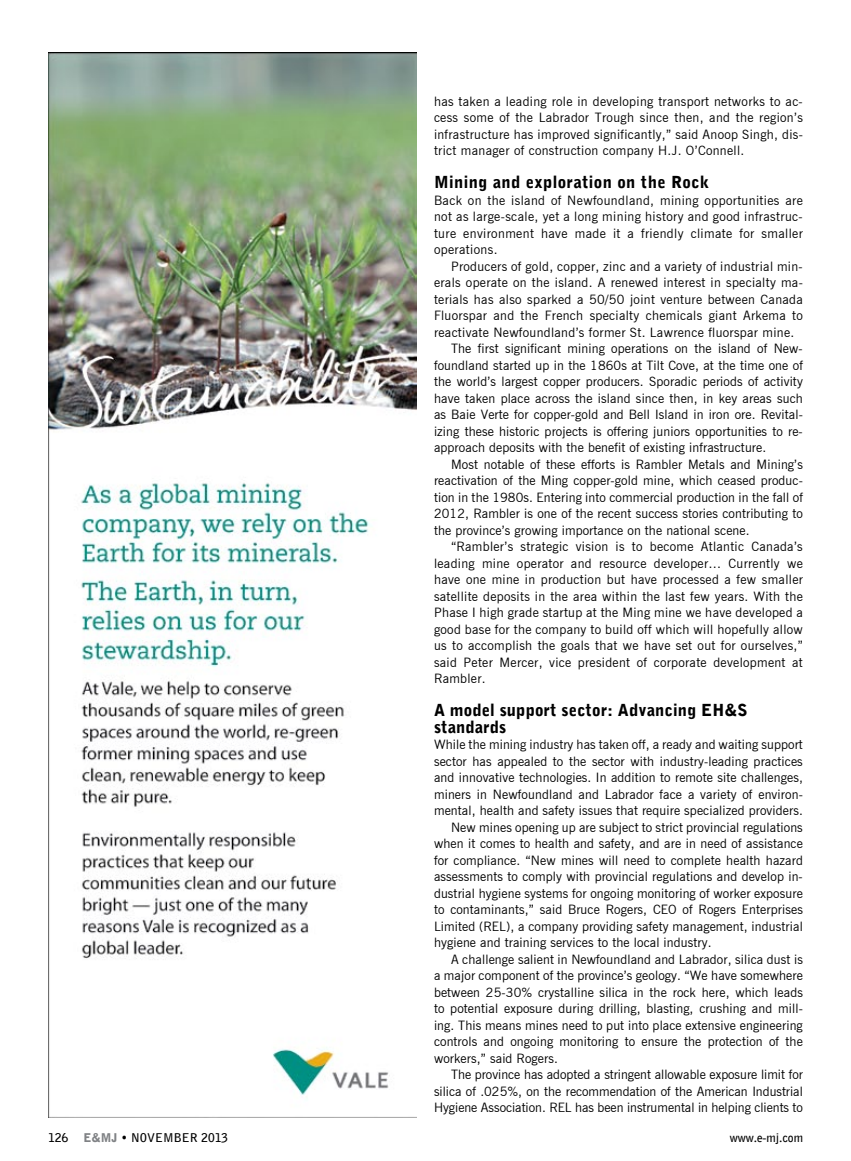
<style>
.page{position:relative;width:851px;height:1161px;background:#fff}
.page>*{position:absolute;margin:0;border:0;box-sizing:border-box;transform-origin:0 0}
.t1{font:900 16.5px/16.5px "Bell Gothic BT";letter-spacing:.01em;color:#000}
.t2{font:12.75px/16.5px "News Gothic BT";letter-spacing:.01em;color:#000;text-align:justify}
.t3{font:700 12px "Bell Gothic BT";color:#000}
.s1{font-weight:900;color:#808285}
.s2{font-weight:900}
</style>
<div class="page">
<img style="left:48px;top:52px;width:369px;height:1065px">
<p class="t2" style="left:434px;top:93px;width:370px">has taken a leading role in developing transport networks to ac&shy;cess some of the Labrador Trough since then, and the region’s infrastructure has improved significantly,” said Anoop Singh, dis&shy;trict manager of construction company H.J. O’Connell.</p>
<p class="t1" style="left:434px;top:174px;width:276px">Mining and exploration on the Rock</p>
<p class="t2" style="left:434px;top:192px;width:370px">Back on the island of Newfoundland, mining opportunities are not as large-scale, yet a long mining history and good infrastruc&shy;ture environment have made it a friendly climate for smaller operations.</p>
<p class="t2" style="left:451px;top:258px;width:353px">Producers of gold, copper, zinc and a variety of industrial min-</p>
<p class="t2" style="left:434px;top:274px;width:370px">erals operate on the island. A renewed interest in specialty ma-</p>
<p class="t2" style="left:434px;top:291px;width:370px">terials has also sparked a 50/50 joint venture between Canada</p>
<p class="t2" style="left:434px;top:307px;width:370px">Fluorspar and the French specialty chemicals giant Arkema to</p>
<p class="t2" style="left:434px;top:324px;width:362px">reactivate Newfoundland’s former St. Lawrence fluorspar mine.</p>
<p class="t2" style="left:451px;top:340px;width:353px">The first significant mining operations on the island of New-</p>
<p class="t2" style="left:434px;top:357px;width:370px">foundland started up in the 1860s at Tilt Cove, at the time one of</p>
<p class="t2" style="left:434px;top:373px;width:370px">the world’s largest copper producers. Sporadic periods of activity</p>
<p class="t2" style="left:434px;top:390px;width:370px">have taken place across the island since then, in key areas such</p>
<p class="t2" style="left:434px;top:406px;width:370px">as Baie Verte for copper-gold and Bell Island in iron ore. Revital-</p>
<p class="t2" style="left:434px;top:423px;width:370px">izing these historic projects is offering juniors opportunities to re-</p>
<p class="t2" style="left:434px;top:439px;width:334px">approach deposits with the benefit of existing infrastructure.</p>
<p class="t2" style="left:451px;top:456px;width:353px">Most notable of these efforts is Rambler Metals and Mining’s</p>
<p class="t2" style="left:434px;top:472px;width:370px">reactivation of the Ming copper-gold mine, which ceased produc-</p>
<p class="t2" style="left:434px;top:489px;width:370px">tion in the 1980s. Entering into commercial production in the fall of</p>
<p class="t2" style="left:434px;top:505px;width:370px">2012, Rambler is one of the recent success stories contributing to</p>
<p class="t2" style="left:434px;top:522px;width:317px">the province’s growing importance on the national scene.</p>
<p class="t2" style="left:451px;top:538px;width:353px">“Rambler’s strategic vision is to become Atlantic Canada’s</p>
<p class="t2" style="left:434px;top:555px;width:370px">leading mine operator and resource developer… Currently we</p>
<p class="t2" style="left:434px;top:571px;width:370px">have one mine in production but have processed a few smaller</p>
<p class="t2" style="left:434px;top:588px;width:370px">satellite deposits in the area within the last few years. With the</p>
<p class="t2" style="left:434px;top:604px;width:370px">Phase I high grade startup at the Ming mine we have developed a</p>
<p class="t2" style="left:434px;top:621px;width:370px">good base for the company to build off which will hopefully allow</p>
<p class="t2" style="left:434px;top:637px;width:370px">us to accomplish the goals that we have set out for ourselves,”</p>
<p class="t2" style="left:434px;top:654px;width:370px">said Peter Mercer, vice president of corporate development at</p>
<p class="t2" style="left:434px;top:670px;width:53px">Rambler.</p>
<p class="t1" style="left:434px;top:702px;width:315px">A model support sector: Advancing EH&amp;S standards</p>
<p class="t2" style="left:434px;top:736px;width:370px">While the mining industry has taken off, a ready and waiting support</p>
<p class="t2" style="left:434px;top:753px;width:370px">sector has appealed to the sector with industry-leading practices</p>
<p class="t2" style="left:434px;top:769px;width:370px">and innovative technologies. In addition to remote site challenges,</p>
<p class="t2" style="left:434px;top:786px;width:370px">miners in Newfoundland and Labrador face a variety of environ-</p>
<p class="t2" style="left:434px;top:802px;width:370px">mental, health and safety issues that require specialized providers.</p>
<p class="t2" style="left:451px;top:819px;width:353px">New mines opening up are subject to strict provincial regulations</p>
<p class="t2" style="left:434px;top:835px;width:370px">when it comes to health and safety, and are in need of assistance</p>
<p class="t2" style="left:434px;top:852px;width:370px">for compliance. “New mines will need to complete health hazard</p>
<p class="t2" style="left:434px;top:868px;width:370px">assessments to comply with provincial regulations and develop in-</p>
<p class="t2" style="left:434px;top:885px;width:370px">dustrial hygiene systems for ongoing monitoring of worker exposure</p>
<p class="t2" style="left:434px;top:901px;width:370px">to contaminants,” said Bruce Rogers, CEO of Rogers Enterprises</p>
<p class="t2" style="left:434px;top:918px;width:370px">Limited (REL), a company providing safety management, industrial</p>
<p class="t2" style="left:434px;top:934px;width:279px">hygiene and training services to the local industry.</p>
<p class="t2" style="left:451px;top:951px;width:353px">A challenge salient in Newfoundland and Labrador, silica dust is</p>
<p class="t2" style="left:434px;top:967px;width:370px">a major component of the province’s geology. “We have somewhere</p>
<p class="t2" style="left:434px;top:984px;width:370px">between 25-30% crystalline silica in the rock here, which leads</p>
<p class="t2" style="left:434px;top:1000px;width:370px">to potential exposure during drilling, blasting, crushing and mill-</p>
<p class="t2" style="left:434px;top:1017px;width:370px">ing. This means mines need to put into place extensive engineering</p>
<p class="t2" style="left:434px;top:1033px;width:370px">controls and ongoing monitoring to ensure the protection of the</p>
<p class="t2" style="left:434px;top:1050px;width:125px">workers,” said Rogers.</p>
<p class="t2" style="left:451px;top:1066px;width:353px">The province has adopted a stringent allowable exposure limit for</p>
<p class="t2" style="left:434px;top:1083px;width:370px">silica of .025%, on the recommendation of the American Industrial</p>
<p class="t2" style="left:434px;top:1099px;width:370px">Hygiene Association. REL has been instrumental in helping clients to</p>
<p class="t3" style="left:48px;top:1129px;width:22px">126</p>
<p class="t3" style="left:83px;top:1129px;width:146px"><span class="s1">E&amp;MJ</span> <span class="s2">•</span> NOVember 2013</p>
<p class="t3" style="left:729px;top:1129px;width:75px">www.e-mj.com</p>
</div>
